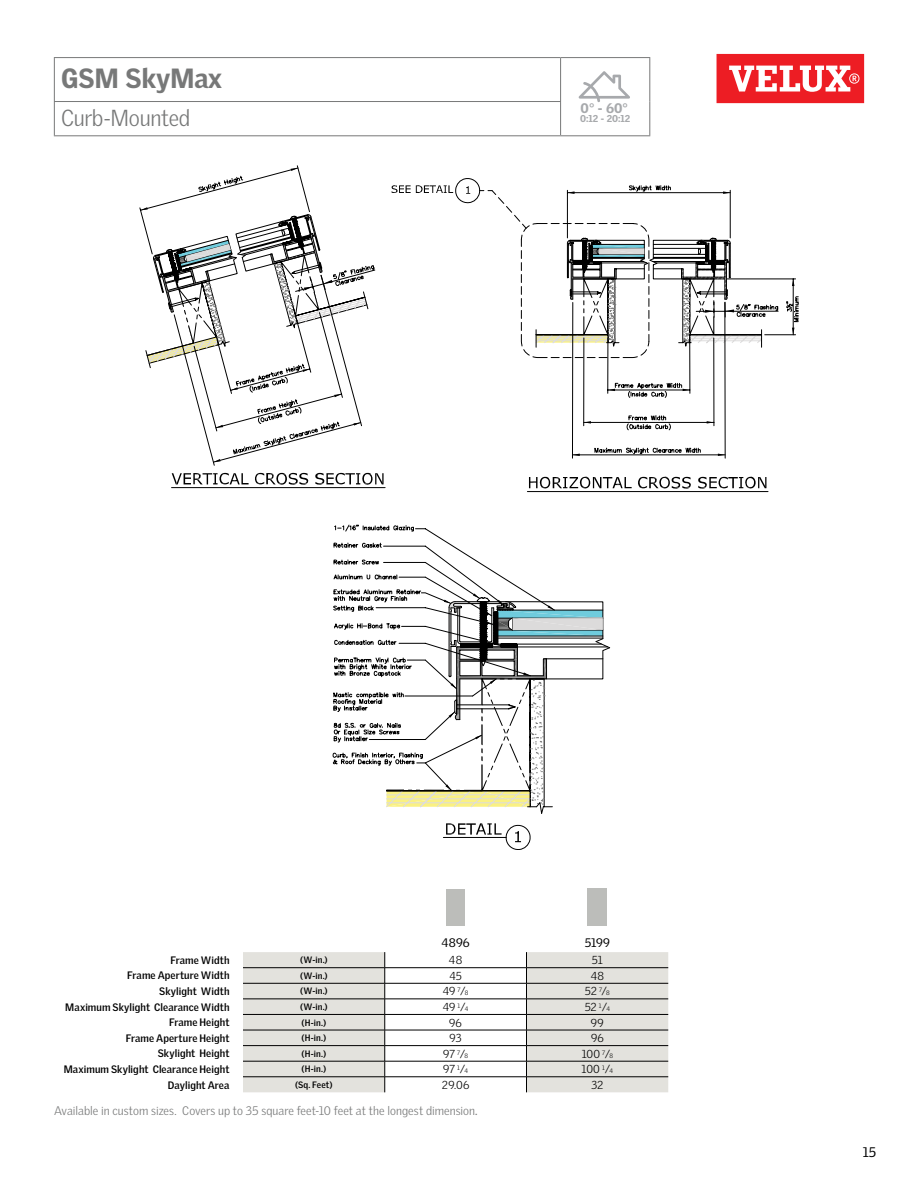
<style>
.page{position:relative;width:918px;height:1188px;background:#fff}
.page>*{position:absolute;margin:0;border:0;box-sizing:border-box;transform-origin:0 0}
.t1{font:900 27px "Velux Gothic";color:#777878}
.t2{font:300 22.5px "Velux Gothic";letter-spacing:-.015em;color:#777878}
.t3{font:900 13.5px "Velux Gothic";color:#a7a9ac}
.t4{font:13.5px "Velux Gothic";color:#000}
.t5{font:300 12px "Velux Gothic";color:#777878}
.t6{font:12px "Velux Gothic";letter-spacing:.005em;color:#000}
.t7{font:300 11.25px "Velux Gothic";letter-spacing:.005em;color:#000}
.t8{font:700 10.5px "Velux Gothic";letter-spacing:.01em;color:#000}
.t9{font:900 9.75px "Velux Gothic";color:#a7a9ac}
.t10{font:700 9px "Velux Gothic";letter-spacing:.005em;color:#000}
.s1{font-size:6.15px}
.s2{font-weight:400}
</style>
<div class="page">
<svg style="left:717px;top:54px;width:147px;height:49px"></svg>
<hr style="left:54px;top:57px;width:507px;height:1px;background:#777878">
<hr style="left:54px;top:58px;width:1px;height:43px;background:#777878">
<hr style="left:561px;top:57px;width:89px;height:1px;background:#777878">
<hr style="left:560px;top:58px;width:1px;height:43px;background:#777878">
<hr style="left:649px;top:58px;width:1px;height:44px;background:#777878">
<hr style="left:649px;top:102px;width:1px;height:33px;background:#777878">
<hr style="left:561px;top:135px;width:89px;height:1px;background:#777878">
<hr style="left:54px;top:101px;width:507px;height:1px;background:#777878">
<hr style="left:54px;top:102px;width:1px;height:33px;background:#777878">
<hr style="left:560px;top:102px;width:1px;height:33px;background:#777878">
<hr style="left:54px;top:135px;width:507px;height:1px;background:#777878">
<svg style="left:579px;top:71px;width:51px;height:31px"></svg>
<svg style="left:243px;top:952px;width:425px;height:140px;fill:#e3e2dd"></svg>
<hr style="left:243px;top:967px;width:142px;height:1px;background:#000">
<hr style="left:385px;top:967px;width:141px;height:1px;background:#000">
<hr style="left:526px;top:967px;width:142px;height:1px;background:#000">
<hr style="left:243px;top:983px;width:142px;height:1px;background:#000">
<hr style="left:385px;top:983px;width:141px;height:1px;background:#000">
<hr style="left:526px;top:983px;width:142px;height:1px;background:#000">
<hr style="left:243px;top:999px;width:142px;height:1px;background:#000">
<hr style="left:385px;top:999px;width:141px;height:1px;background:#000">
<hr style="left:526px;top:999px;width:142px;height:1px;background:#000">
<hr style="left:243px;top:1014px;width:142px;height:1px;background:#000">
<hr style="left:243px;top:1030px;width:142px;height:1px;background:#000">
<hr style="left:385px;top:1030px;width:141px;height:1px;background:#000">
<hr style="left:526px;top:1030px;width:142px;height:1px;background:#000">
<hr style="left:243px;top:1045px;width:142px;height:1px;background:#000">
<hr style="left:385px;top:1045px;width:141px;height:1px;background:#000">
<hr style="left:526px;top:1045px;width:142px;height:1px;background:#000">
<hr style="left:243px;top:1061px;width:142px;height:1px;background:#000">
<hr style="left:385px;top:1061px;width:141px;height:1px;background:#000">
<hr style="left:526px;top:1061px;width:142px;height:1px;background:#000">
<hr style="left:243px;top:1077px;width:142px;height:1px;background:#000">
<svg style="left:384px;top:952px;width:1px;height:140px"></svg>
<svg style="left:526px;top:952px;width:1px;height:140px"></svg>
<hr style="left:385px;top:1014px;width:141px;height:1px;background:#000">
<hr style="left:526px;top:1014px;width:142px;height:1px;background:#000">
<hr style="left:385px;top:1077px;width:141px;height:1px;background:#000">
<hr style="left:526px;top:1077px;width:142px;height:1px;background:#000">
<div style="left:446px;top:890px;width:19px;height:36px;background:#bcbdba"></div>
<div style="left:588px;top:888px;width:19px;height:38px;background:#bcbdba"></div>
<hr style="left:443px;top:837px;width:63px;height:1px;background:#000">
<svg style="left:446px;top:823px;width:84px;height:27px"></svg>
<svg style="left:333px;top:525px;width:277px;height:289px"></svg>
<hr style="left:172px;top:487px;width:213px;height:1px;background:#000">
<svg style="left:172px;top:473px;width:137px;height:12px"></svg>
<svg style="left:315px;top:473px;width:69px;height:12px"></svg>
<svg style="left:140px;top:166px;width:235px;height:300px"></svg>
<hr style="left:527px;top:491px;width:241px;height:1px;background:#000">
<svg style="left:529px;top:477px;width:162px;height:12px"></svg>
<svg style="left:698px;top:477px;width:68px;height:12px"></svg>
<hr style="left:572px;top:302px;width:1px;height:156px;background:#000">
<hr style="left:725px;top:302px;width:1px;height:156px;background:#000">
<svg style="left:391px;top:178px;width:407px;height:278px"></svg>
<h1 class="t1" style="left:61px;top:62px;width:163px">GSM SkyMax</h1>
<p class="t3" style="left:581px;top:99px;width:49px">0° - 60°</p>
<h2 class="t2" style="left:61px;top:104px;width:131px">Curb-Mounted</h2>
<p class="t9" style="left:580px;top:112px;width:52px">0:12 - 20:12</p>
<p class="t6" style="left:442px;top:936px;width:30px">4896</p>
<p class="t6" style="left:585px;top:936px;width:27px">5199</p>
<p class="t8" style="left:171px;top:953px;width:60px">Frame Width</p>
<p class="t10" style="left:300px;top:954px;width:29px">(W-in.)</p>
<p class="t7" style="left:449px;top:953px;width:15px">48</p>
<p class="t7" style="left:592px;top:953px;width:13px">51</p>
<p class="t8" style="left:127px;top:969px;width:104px">Frame Aperture Width</p>
<p class="t10" style="left:300px;top:970px;width:29px">(W-in.)</p>
<p class="t7" style="left:449px;top:969px;width:14px">45</p>
<p class="t7" style="left:591px;top:969px;width:15px">48</p>
<p class="t8" style="left:159px;top:985px;width:72px">Skylight Width</p>
<p class="t10" style="left:300px;top:986px;width:29px">(W-in.)</p>
<p class="t7" style="left:443px;top:985px;width:27px">49 <sup>7</sup>⁄<span class="s1">8</span></p>
<p class="t7" style="left:585px;top:985px;width:27px">52 <sup>7</sup>⁄<span class="s1">8</span></p>
<p class="t8" style="left:65px;top:1000px;width:166px">Maximum Skylight Clearance Width</p>
<p class="t10" style="left:300px;top:1001px;width:29px">(W-in.)</p>
<p class="t7" style="left:443px;top:1000px;width:27px">49 <sup>1</sup> ⁄<span class="s1">4</span></p>
<p class="t7" style="left:585px;top:1000px;width:27px">52 <sup>1</sup> ⁄<span class="s1">4</span></p>
<p class="t8" style="left:169px;top:1016px;width:62px">Frame Height</p>
<p class="t10" style="left:302px;top:1017px;width:26px">(H-in.)</p>
<p class="t7" style="left:449px;top:1016px;width:14px">96</p>
<p class="t7" style="left:591px;top:1016px;width:14px">99</p>
<p class="t8" style="left:126px;top:1031px;width:105px">Frame Aperture Height</p>
<p class="t10" style="left:302px;top:1032px;width:26px">(H-in.)</p>
<p class="t7" style="left:450px;top:1031px;width:14px">93</p>
<p class="t7" style="left:591px;top:1031px;width:14px">96</p>
<p class="t8" style="left:158px;top:1047px;width:73px">Skylight Height</p>
<p class="t10" style="left:302px;top:1048px;width:26px">(H-in.)</p>
<p class="t7" style="left:443px;top:1047px;width:26px">97 <sup>7</sup>⁄<span class="s1">8</span></p>
<p class="t7" style="left:582px;top:1047px;width:33px">100 <sup>7</sup>⁄<span class="s1">8</span></p>
<p class="t8" style="left:64px;top:1063px;width:167px">Maximum Skylight Clearance Height</p>
<p class="t10" style="left:302px;top:1063px;width:26px">(H-in.)</p>
<p class="t7" style="left:443px;top:1063px;width:27px">97 <sup>1</sup> ⁄<span class="s1">4</span></p>
<p class="t7" style="left:582px;top:1063px;width:33px">100 <sup>1</sup> ⁄<span class="s1">4</span></p>
<p class="t8" style="left:168px;top:1078px;width:63px">Daylight Area</p>
<p class="t10" style="left:295px;top:1079px;width:39px">(Sq. Feet)</p>
<p class="t7" style="left:442px;top:1078px;width:29px">29.06</p>
<p class="t7" style="left:591px;top:1078px;width:14px">32</p>
<p class="t5" style="left:54px;top:1104px;width:425px">Available in custom sizes. Covers up to 35 square feet-10 feet at the longest dimension<span class="s2">.</span></p>
<p class="t4" style="left:863px;top:1145px;width:15px">15</p>
</div>
